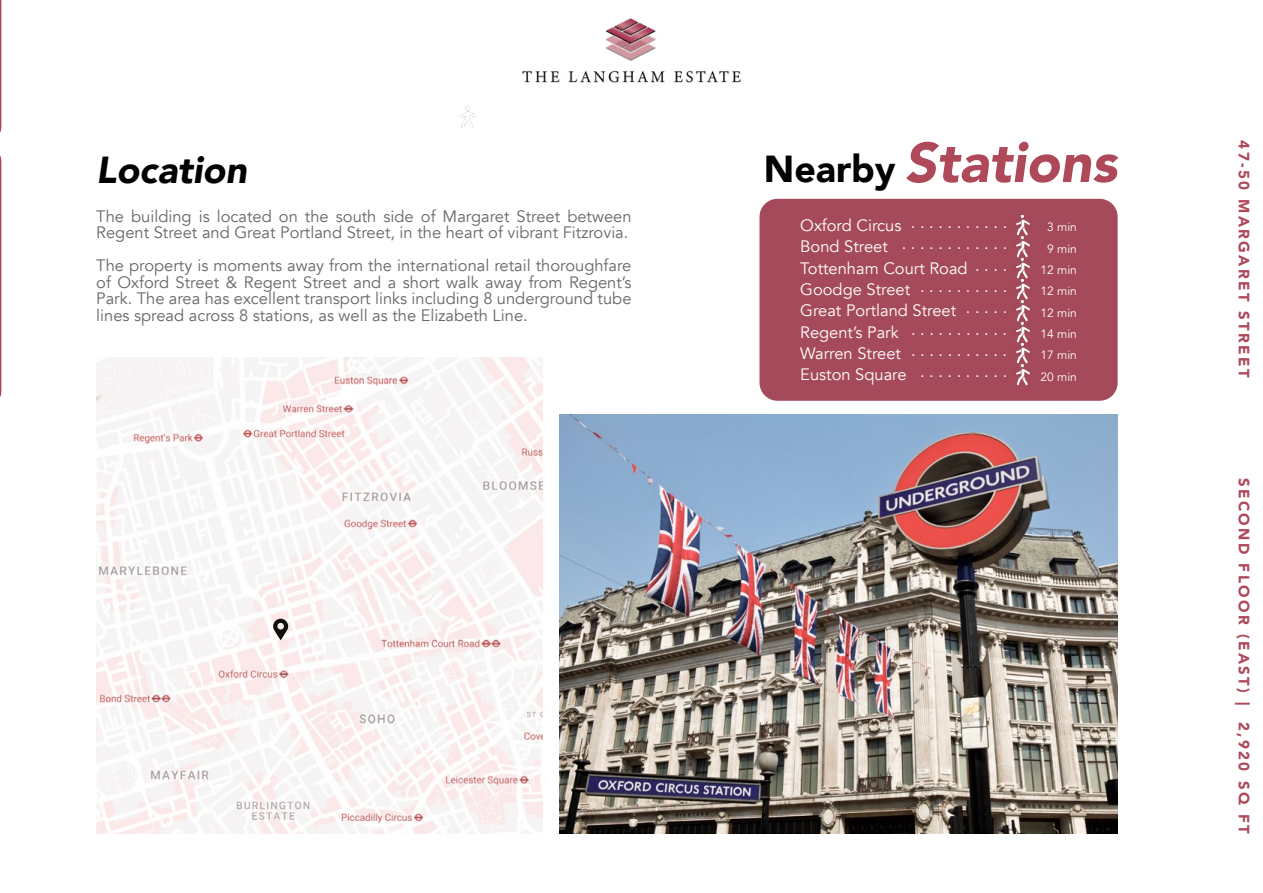
<style>
.page{position:relative;width:1263px;height:893px;background:#fff}
.page>*{position:absolute;margin:0;border:0;box-sizing:border-box;transform-origin:0 0}
.t1{font:italic 900 55.5px "Avenir";color:#af495a}
.t2{font:italic 900 37.5px "Avenir";color:#000}
.t3{font:16.5px/16.5px "Avenir";color:#666766}
.t4{font:16.5px "Avenir";color:#fff}
.t5{font:900 15px "Avenir";letter-spacing:.16em;color:#ad495a}
.t6{font:12px "Avenir";color:#fff}
.s1{font-style:normal;font-size:37.5px;color:#000}
</style>
<div class="page">
<img style="left:522px;top:18px;width:219px;height:65px">
<img style="left:559px;top:414px;width:558px;height:419px">
<img style="left:96px;top:357px;width:446px;height:476px">
<div style="left:759px;top:199px;width:359px;height:202px;background:#a54a5a;border-radius:18px"></div>
<img style="left:460px;top:106px;width:16px;height:22px">
<svg style="left:273px;top:619px;width:15px;height:21px"></svg>
<img style="left:1015px;top:214px;width:16px;height:171px">
<svg style="left:0;top:156px;width:1px;height:241px"></svg>
<svg style="left:0;top:0;width:1px;height:133px"></svg>
<h2 class="t2" style="left:96px;top:139px;width:152px">Location</h2>
<p class="t3" style="left:96px;top:208px;width:537px">The building is located on the south side of Margaret Street between<br>Regent Street and Great Portland Street, in the heart of vibrant Fitzrovia.</p>
<p class="t3" style="left:96px;top:257px;width:537px;text-align:justify">The property is moments away from the international retail thoroughfare of Oxford Street &amp; Regent Street and a short walk away from Regent’s Park. The area has excellent transport links including 8 underground tube lines spread across 8 stations, as well as the Elizabeth Line.</p>
<h1 class="t1" style="left:764px;top:117px;width:355px"><span class="s1">Nearby</span> Stations</h1>
<p class="t4" style="left:800px;top:215px;width:208px">Oxford Circus . . . . . . . . . . .</p>
<p class="t6" style="left:1047px;top:220px;width:31px">3 min</p>
<p class="t4" style="left:800px;top:258px;width:208px">Tottenham Court Road . . . .</p>
<p class="t6" style="left:1040px;top:263px;width:38px">12 min</p>
<p class="t4" style="left:800px;top:279px;width:208px">Goodge Street . . . . . . . . . .</p>
<p class="t6" style="left:1040px;top:284px;width:38px">12 min</p>
<p class="t4" style="left:800px;top:234px;width:208px">Bond Street . . . . . . . . . . . .</p>
<p class="t6" style="left:1047px;top:241px;width:31px">9 min</p>
<p class="t4" style="left:800px;top:301px;width:208px">Great Portland Street . . . . .</p>
<p class="t6" style="left:1040px;top:305px;width:38px">12 min</p>
<p class="t4" style="left:800px;top:343px;width:208px">Warren Street . . . . . . . . . . .</p>
<p class="t6" style="left:1040px;top:348px;width:38px">17 min</p>
<p class="t4" style="left:800px;top:322px;width:208px">Regent’s Park . . . . . . . . . . .</p>
<p class="t6" style="left:1040px;top:327px;width:38px">14 min</p>
<p class="t4" style="left:800px;top:365px;width:208px">Euston Square . . . . . . . . . .</p>
<p class="t6" style="left:1040px;top:369px;width:38px">20 min</p>
<p class="t5" style="left:1257px;top:140px;width:238px;rotate:90deg">47-50 MARGARET STREET</p>
<p class="t5" style="left:1257px;top:478px;width:357px;rotate:90deg">SECOND FLOOR (EAST) | 2,920 SQ FT</p>
</div>
